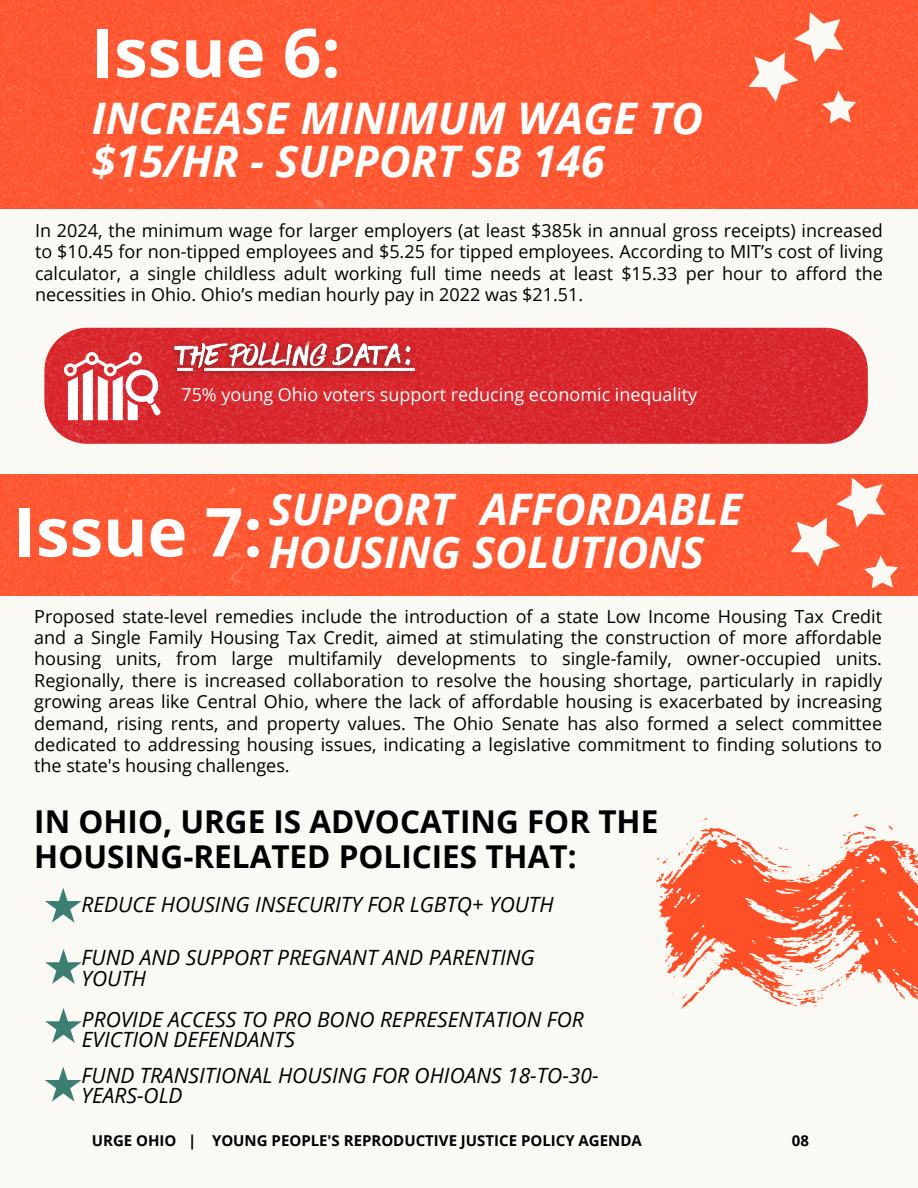
<style>
.page{position:relative;width:918px;height:1188px;background:#fbf9f3}
.page>*{position:absolute;margin:0;border:0;box-sizing:border-box;transform-origin:0 0}
.t1{font:700 67.5px "Open Sans";color:#fff}
.t2{font:italic 700 43.5px/42.8px "Open Sans";color:#fff}
.t3{font:700 31.5px/34.8px "Open Sans";color:#000}
.t4{font:italic 21px/20.2px "Open Sans";color:#000}
.t5{font:18px/21.3px "Open Sans";color:#000;text-align:justify}
.t6{font:18px "Open Sans";color:#fff}
.t7{font:700 15px "Open Sans";color:#000}
</style>
<div class="page">
<img style="left:0;top:0;width:918px;height:209px">
<svg style="left:744px;top:9px;width:114px;height:119px"></svg>
<img style="left:45px;top:328px;width:823px;height:116px">
<img style="left:162px;top:329px;width:266px;height:57px">
<svg style="left:45px;top:888px;width:37px;height:35px"></svg>
<svg style="left:45px;top:949px;width:37px;height:35px"></svg>
<img style="left:0;top:475px;width:918px;height:121px">
<svg style="left:786px;top:474px;width:114px;height:120px"></svg>
<svg style="left:45px;top:1008px;width:37px;height:35px"></svg>
<svg style="left:45px;top:1067px;width:37px;height:35px"></svg>
<svg style="left:656px;top:814px;width:262px;height:195px"></svg>
<h2 class="t1" style="left:92px;top:5px;width:250px">Issue 6:</h2>
<h1 class="t2" style="left:92px;top:96px;width:613px">INCREASE MINIMUM WAGE TO $15/HR - SUPPORT SB 146</h1>
<p class="t5" style="left:35px;top:219px;width:849px">In 2024, the minimum wage for larger employers (at least $385k in annual gross receipts) increased to $10.45 for non-tipped employees and $5.25 for tipped employees. According to MIT’s cost of living calculator, a single childless adult working full time needs at least $15.33 per hour to afford the necessities in Ohio. Ohio’s median hourly pay in 2022 was $21.51.</p>
<h6 class="t6" style="left:181px;top:382px;width:517px">75% young Ohio voters support reducing economic inequality</h6>
<p class="t1" style="left:14px;top:484px;width:250px">Issue 7:</p>
<h2 class="t2" style="left:269px;top:487px;width:475px">SUPPORT AFFORDABLE<br>HOUSING SOLUTIONS</h2>
<p class="t5" style="left:34px;top:605px;width:849px">Proposed state-level remedies include the introduction of a state Low Income Housing Tax Credit and a Single Family Housing Tax Credit, aimed at stimulating the construction of more affordable housing units, from large multifamily developments to single-family, owner-occupied units.<br>Regionally, there is increased collaboration to resolve the housing shortage, particularly in rapidly growing areas like Central Ohio, where the lack of affordable housing is exacerbated by increasing demand, rising rents, and property values. The Ohio Senate has also formed a select committee dedicated to addressing housing issues, indicating a legislative commitment to finding solutions to the state's housing challenges.</p>
<h6 class="t3" style="left:34px;top:803px;width:626px">IN OHIO, URGE IS ADVOCATING FOR THE<br>HOUSING-RELATED POLICIES THAT:</h6>
<p class="t4" style="left:82px;top:894px;width:474px">REDUCE HOUSING INSECURITY FOR LGBTQ+ YOUTH</p>
<p class="t4" style="left:82px;top:947px;width:455px">FUND AND SUPPORT PREGNANT AND PARENTING<br>YOUTH</p>
<h1 class="t4" style="left:82px;top:1009px;width:503px">PROVIDE ACCESS TO PRO BONO REPRESENTATION FOR<br>EVICTION DEFENDANTS</h1>
<h6 class="t4" style="left:82px;top:1065px;width:519px">FUND TRANSITIONAL HOUSING FOR OHIOANS 18-TO-30-<br>YEARS-OLD</h6>
<h4 class="t7" style="left:92px;top:1130px;width:552px">URGE OHIO | YOUNG PEOPLE'S REPRODUCTIVE JUSTICE POLICY AGENDA</h4>
<p class="t7" style="left:792px;top:1130px;width:19px">08</p>
</div>
